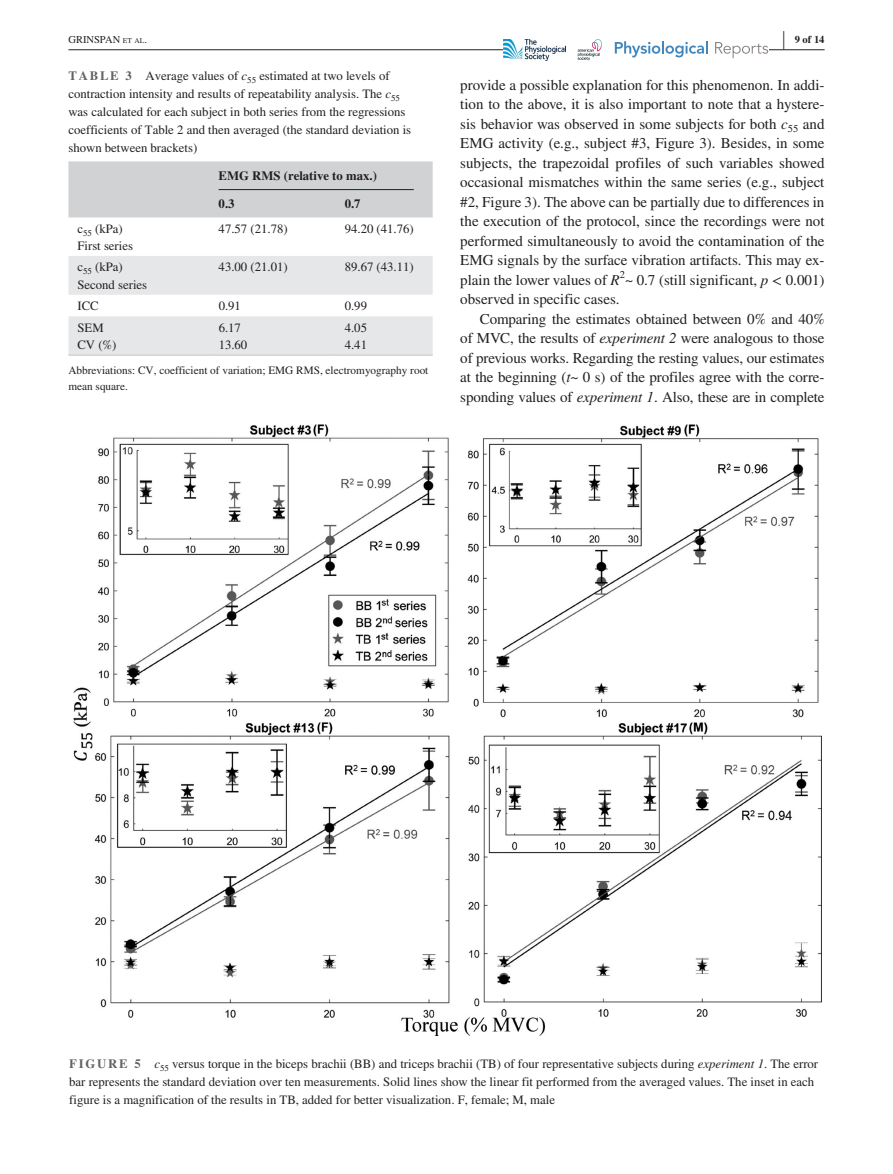
<style>
.page{position:relative;width:893px;height:1174px;background:#fff}
.page>*{position:absolute;margin:0;border:0;box-sizing:border-box;transform-origin:0 0}
.t1{font:700 25.95px "STIX";color:#231f20;scale:.36 1}
.t2{font:15px/19.5px "STIX";letter-spacing:-.01em;color:#231f20;text-align:justify}
.t3{font:12.75px/18px "STIX";color:#231f20}
.t4{font:700 12.75px/28px "STIX";color:#231f20}
.t5{font:11.25px/15.8px "STIX";color:#231f20}
.t6{font:10.5px "STIX";color:#231f20}
.t7{font:700 10.5px "STIX";color:#231f20}
.t8{font:10.5px "STIX";color:#231f20}
.s1{font-size:7.35px}
.s2{font-style:italic}
.s3{font-weight:700;color:#636366}
</style>
<div class="page">
<hr style="left:68px;top:49px;width:756px;height:1px;background:#231f20">
<div style="left:504px;top:39px;width:264px;height:21px;background:#fff"></div>
<svg style="left:578px;top:39px;width:24px;height:21px"></svg>
<img style="left:504px;top:39px;width:61px;height:21px">
<svg style="left:615px;top:41px;width:93px;height:16px"></svg>
<svg style="left:715px;top:42px;width:53px;height:16px"></svg>
<div style="left:68px;top:161px;width:365px;height:56px;background:#d1d2d4"></div>
<svg style="left:68px;top:256px;width:365px;height:98px"></svg>
<hr style="left:68px;top:354px;width:142px;height:2px;background:#d1d2d4">
<hr style="left:210px;top:354px;width:126px;height:2px;background:#d1d2d4">
<hr style="left:336px;top:354px;width:97px;height:2px;background:#d1d2d4">
<hr style="left:219px;top:189px;width:195px;height:1px;background:#231f20">
<img style="left:73px;top:424px;width:748px;height:611px">
<h1 class="t1" style="left:783px;top:24px;width:7px">|</h1>
<p class="t6" style="left:68px;top:32px;width:80px">GRINSPAN <span class="s1">et al</span>.</p>
<p class="t7" style="left:795px;top:33px;width:31px">9 of 14</p>
<p class="t2" style="left:460px;top:76px;width:366px">provide a possible explanation for this phenomenon. In addi&shy;tion to the above, it is also important to note that a hystere&shy;sis behavior was observed in some subjects for both <span class="s2">c</span><sub>55</sub> and EMG activity (e.g., subject #3, Figure 3). Besides, in some subjects, the trapezoidal profiles of such variables showed occasional mismatches within the same series (e.g., subject #2, Figure 3). The above can be partially due to differences in the execution of the protocol, since the recordings were not performed simultaneously to avoid the contamination of the EMG signals by the surface vibration artifacts. This may ex&shy;plain the lower values of <span class="s2">R</span> ~ 0.7 (still significant, <span class="s2">p</span> &lt; 0.001)</p>
<p class="t3" style="left:68px;top:67px;width:344px"><span class="s3">TABLE 3</span> Average values of <span class="s2">c</span><sub>55</sub> estimated at two levels of contraction intensity and results of repeatability analysis. The <span class="s2">c</span><sub>55 </sub>was calculated for each subject in both series from the regressions coefficients of Table 2 and then averaged (the standard deviation is shown between brackets)</p>
<p class="t4" style="left:219px;top:162px;width:160px">EMG RMS (relative to max.)<br>0.3</p>
<p class="t4" style="left:345px;top:190px;width:17px">0.7</p>
<p class="t3" style="left:77px;top:221px;width:57px;line-height:17.2px">c<sub>55</sub> (kPa)<br>First series</p>
<p class="t3" style="left:219px;top:220px;width:71px">47.57 (21.78)</p>
<p class="t3" style="left:345px;top:220px;width:71px">94.20 (41.76)</p>
<p class="t3" style="left:77px;top:259px;width:71px;line-height:17.2px">c<sub>55</sub> (kPa)<br>Second series</p>
<p class="t3" style="left:219px;top:259px;width:71px">43.00 (21.01)</p>
<p class="t3" style="left:345px;top:259px;width:71px">89.67 (43.11)</p>
<p class="t3" style="left:77px;top:298px;width:23px">ICC</p>
<p class="t3" style="left:219px;top:298px;width:24px">0.91</p>
<p class="t3" style="left:345px;top:298px;width:24px">0.99</p>
<p class="t3" style="left:77px;top:320px;width:40px;line-height:17.2px">SEM<br>CV (%)</p>
<p class="t3" style="left:219px;top:320px;width:30px;line-height:17.2px">6.17<br>13.60</p>
<p class="t3" style="left:345px;top:320px;width:24px;line-height:17.2px">4.05<br>4.41</p>
<p class="t5" style="left:68px;top:363px;width:361px">Abbreviations: CV, coefficient of variation; EMG RMS, electromyography root mean square.</p>
<p class="t8" style="left:620px;top:267px;width:7px">2</p>
<p class="t2" style="left:460px;top:290px;width:161px">observed in specific cases.</p>
<p class="t2" style="left:480px;top:310px;width:346px">Comparing the estimates obtained between 0% and 40%</p>
<p class="t2" style="left:460px;top:329px;width:366px">of MVC, the results of <span class="s2">experiment 2</span> were analogous to those</p>
<p class="t2" style="left:460px;top:349px;width:366px">of previous works. Regarding the resting values, our estimates</p>
<p class="t2" style="left:460px;top:368px;width:366px">at the beginning (<span class="s2">t</span>~ 0 s) of the profiles agree with the corre-</p>
<p class="t2" style="left:460px;top:388px;width:366px">sponding values of <span class="s2">experiment 1</span>. Also, these are in complete</p>
<p class="t3" style="left:69px;top:1055px;width:750px"><span class="s3">FIGURE 5</span> <span class="s2">c</span><sub>55</sub> versus torque in the biceps brachii (BB) and triceps brachii (TB) of four representative subjects during <span class="s2">experiment 1</span>. The error bar represents the standard deviation over ten measurements. Solid lines show the linear fit performed from the averaged values. The inset in each figure is a magnification of the results in TB, added for better visualization. F, female; M, male</p>
</div>
